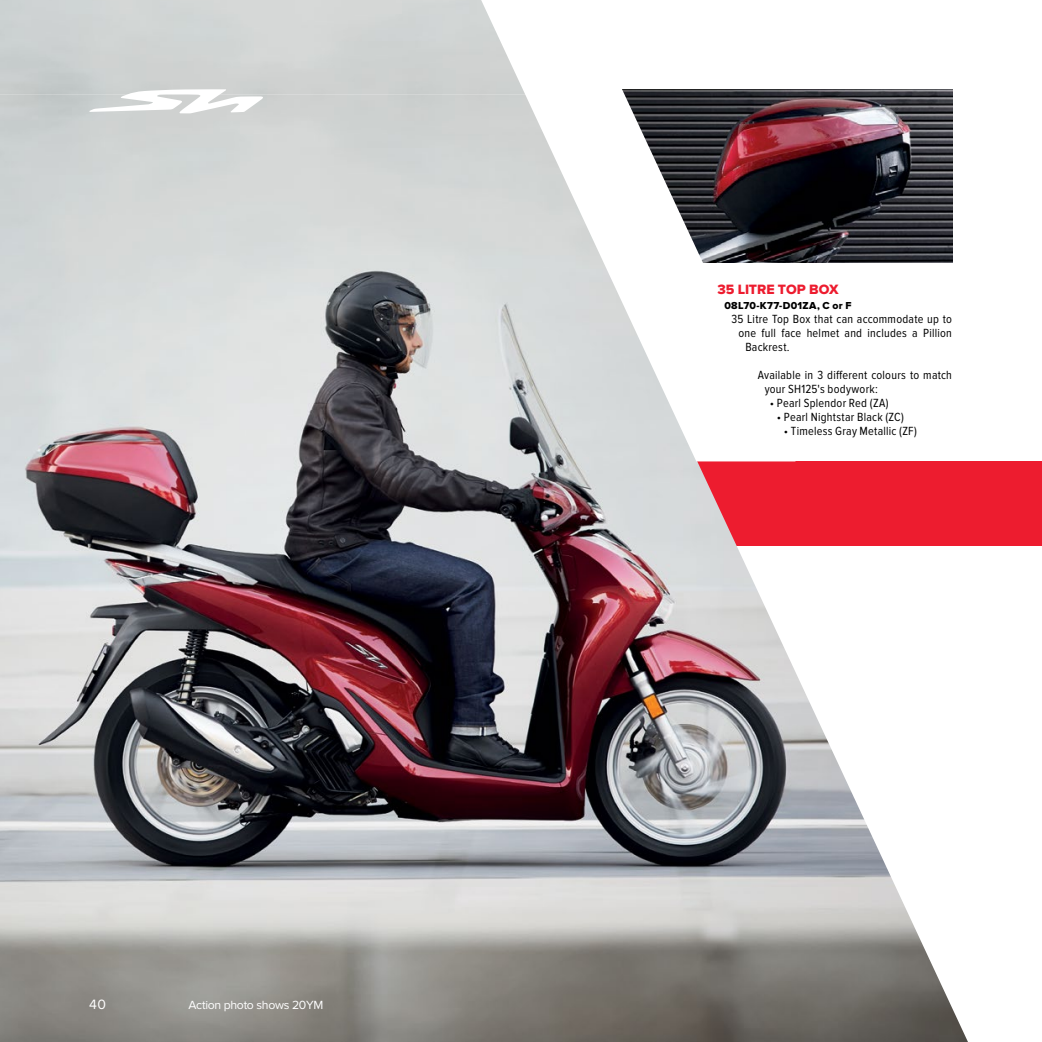
<style>
.page{position:relative;width:1042px;height:1042px;background:#fff}
.page>*{position:absolute;margin:0;border:0;box-sizing:border-box;transform-origin:0 0}
.t1{font:800 14px "Proxima Nova";letter-spacing:-.01em;color:#ed1c2f}
.t2{font:14px "Proxima Nova";color:#fff}
.t3{font:condensed 12.25px/14px "Proxima Nova";letter-spacing:.02em;color:#000}
.t4{font:12.25px "Proxima Nova";letter-spacing:-.025em;color:#fff}
.t5{font:800 10.5px "Proxima Nova";letter-spacing:.025em;color:#000}
</style>
<div class="page">
<div style="left:0;top:461px;width:1042px;height:85px;background:#ed1c2f"></div>
<img style="left:0;top:94px;width:968px;height:948px">
<img style="left:795px;top:89px;width:157px;height:174px">
<svg style="left:481px;top:0;width:314px;height:461px"></svg>
<svg style="left:89px;top:89px;width:174px;height:24px"></svg>
<p class="t2" style="left:89px;top:996px;width:18px">40</p>
<p class="t4" style="left:189px;top:998px;width:136px">Action photo shows 20YM</p>
<p class="t1" style="left:717px;top:281px;width:123px">35 LITRE TOP BOX</p>
<p class="t5" style="left:724px;top:299px;width:129px">08L70-K77-D01ZA, C or F</p>
<p class="t3" style="left:731px;top:312px;width:222px">35 Litre Top Box that can accommodate up to</p>
<p class="t3" style="left:738px;top:326px;width:215px">one full face helmet and includes a Pillion</p>
<p class="t3" style="left:745px;top:340px;width:46px">Backrest.</p>
<p class="t3" style="left:764px;top:368px;width:189px;text-indent:-7px">Available in 3 different colours to match your SH125's bodywork:</p>
<p class="t3" style="left:770px;top:396px;width:120px">• Pearl Splendor Red (ZA)</p>
<p class="t3" style="left:777px;top:410px;width:128px">• Pearl Nightstar Black (ZC)</p>
<p class="t3" style="left:784px;top:424px;width:135px">• Timeless Gray Metallic (ZF)</p>
</div>
